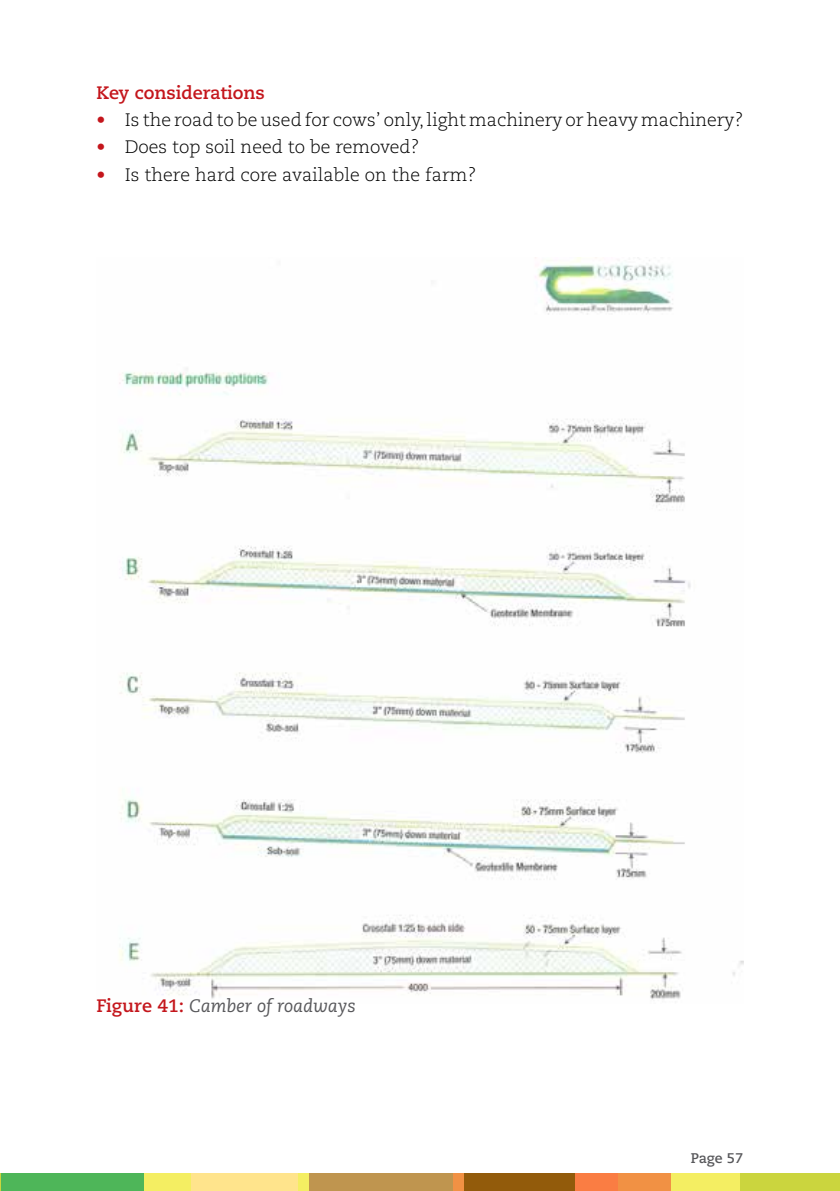
<style>
.page{position:relative;width:840px;height:1191px;background:#fff}
.page>*{position:absolute;margin:0;border:0;box-sizing:border-box;transform-origin:0 0}
.t1{font:300 18px "Caecilia LT Std";color:#000}
.t2{font:italic 18px "Caecilia LT Std";color:#58585b}
.t3{font:700 18px "Caecilia LT Std";color:#c4161c}
.t4{font:700 14px "Caecilia LT Std";color:#58585b}
.s1{font-weight:700;color:#c4161c}
.s2{font-weight:700;font-style:normal;color:#c4161c}
</style>
<div class="page">
<hr style="left:0;top:1174px;width:3px;height:17px;background:#cbd53e">
<div style="left:1px;top:1173px;width:144px;height:18px;background:#4eb659"></div>
<div style="left:191px;top:1173px;width:108px;height:18px;background:#ffe48c"></div>
<div style="left:144px;top:1173px;width:47px;height:18px;background:#f4ee62"></div>
<div style="left:309px;top:1173px;width:144px;height:18px;background:#bf954f"></div>
<div style="left:299px;top:1173px;width:10px;height:18px;background:#f4ee62"></div>
<div style="left:463px;top:1173px;width:111px;height:18px;background:#925b0b"></div>
<div style="left:453px;top:1173px;width:10px;height:18px;background:#f19144"></div>
<div style="left:617px;top:1173px;width:53px;height:18px;background:#f19144"></div>
<div style="left:574px;top:1173px;width:43px;height:18px;background:#fa7d43"></div>
<div style="left:738px;top:1173px;width:101px;height:18px;background:#cbd53e"></div>
<div style="left:670px;top:1173px;width:68px;height:18px;background:#f4ee62"></div>
<img style="left:119px;top:258px;width:624px;height:742px">
<p class="t3" style="left:96px;top:82px;width:170px">Key considerations</p>
<p class="t1" style="left:96px;top:110px;width:648px"><span class="s1">•</span> Is the road to be used for cows’ only, light machinery or heavy machinery?</p>
<p class="t1" style="left:96px;top:137px;width:324px"><span class="s1">•</span> Does top soil need to be removed?</p>
<p class="t1" style="left:96px;top:164px;width:381px"><span class="s1">•</span> Is there hard core available on the farm?</p>
<p class="t2" style="left:96px;top:995px;width:260px"><span class="s2">Figure 41:</span> Camber of roadways</p>
<p class="t4" style="left:690px;top:1149px;width:54px">Page 57</p>
</div>
